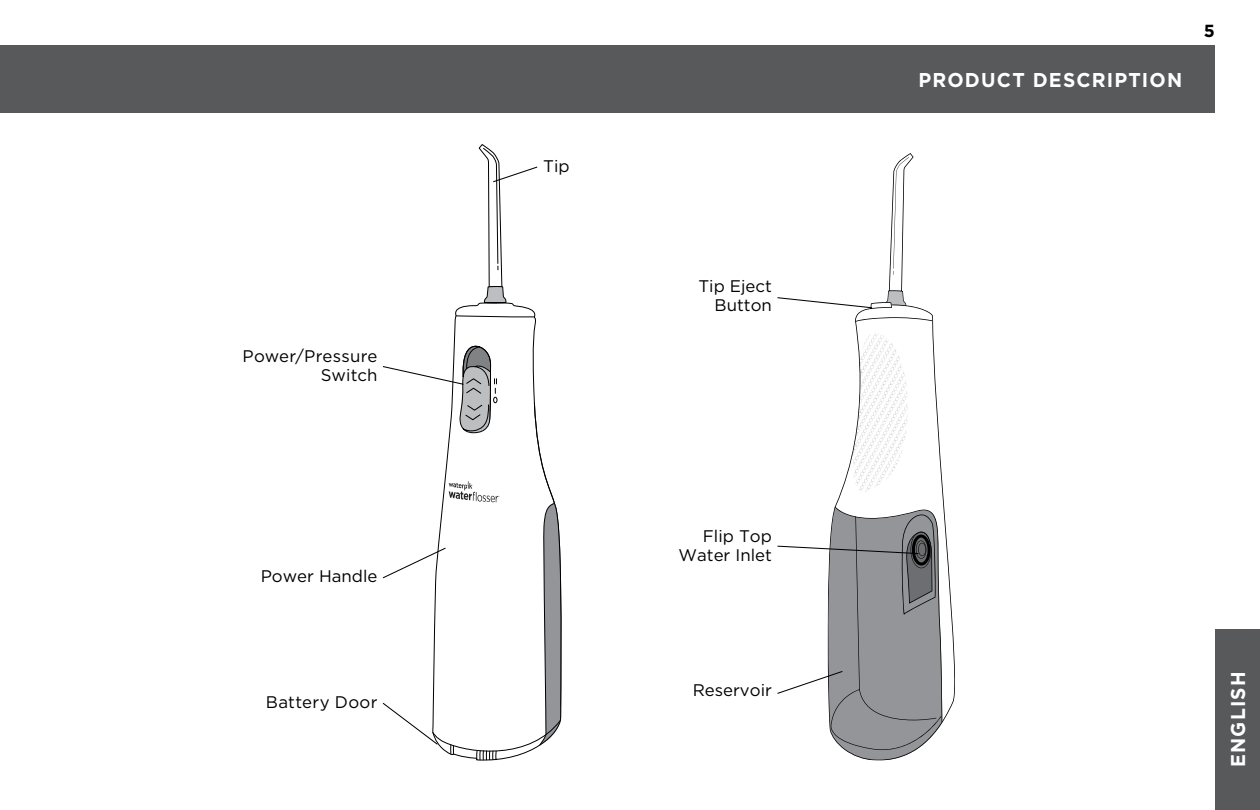
<style>
.page{position:relative;width:1260px;height:810px;background:#fff}
.page>*{position:absolute;margin:0;border:0;box-sizing:border-box;transform-origin:0 0}
.t1{font:700 20px "Gotham";letter-spacing:.065em;color:#fff;scale:.96 1}
.t2{font:700 17.5px "Gotham";color:#000}
.t3{font:16.75px/19px "Gotham";color:#000;text-align:right}
.t4{font:16.75px "Gotham";letter-spacing:.02em;color:#000}
</style>
<div class="page">
<div style="left:1215px;top:630px;width:45px;height:180px;background:#58595b"></div>
<div style="left:0;top:45px;width:1215px;height:67px;background:#58595b"></div>
<svg style="left:835px;top:314px;width:120px;height:409px"></svg>
<img style="left:856px;top:432px;width:50px;height:6px">
<img style="left:861px;top:381px;width:45px;height:7px">
<img style="left:866px;top:333px;width:23px;height:9px">
<svg style="left:432px;top:434px;width:19px;height:321px"></svg>
<svg style="left:449px;top:481px;width:6px;height:21px"></svg>
<svg style="left:455px;top:315px;width:106px;height:446px"></svg>
<svg style="left:450px;top:744px;width:43px;height:17px"></svg>
<svg style="left:777px;top:153px;width:155px;height:169px"></svg>
<svg style="left:382px;top:342px;width:115px;height:92px"></svg>
<svg style="left:382px;top:547px;width:65px;height:32px"></svg>
<svg style="left:382px;top:702px;width:57px;height:44px"></svg>
<svg style="left:777px;top:505px;width:165px;height:256px"></svg>
<svg style="left:478px;top:145px;width:60px;height:158px"></svg>
<p class="t3" style="left:243px;top:346px;width:136px">Power/Pressure<br>Switch</p>
<p class="t3" style="left:261px;top:567px;width:118px">Power Handle</p>
<p class="t4" style="left:266px;top:693px;width:113px">Battery Door</p>
<p class="t3" style="left:543px;top:156px;width:28px">Tip</p>
<p class="t3" style="left:698px;top:277px;width:75px">Tip Eject<br>Button</p>
<p class="t3" style="left:679px;top:526px;width:95px">Flip Top<br>Water Inlet</p>
<p class="t3" style="left:693px;top:681px;width:81px">Reservoir</p>
<p class="t1" style="left:919px;top:68px;width:276px">PRODUCT DESCRIPTION</p>
<p class="t2" style="left:1204px;top:21px;width:13px">5</p>
<p class="t1" style="left:1226px;top:767px;width:101px;rotate:-90deg">ENGLISH</p>
</div>
